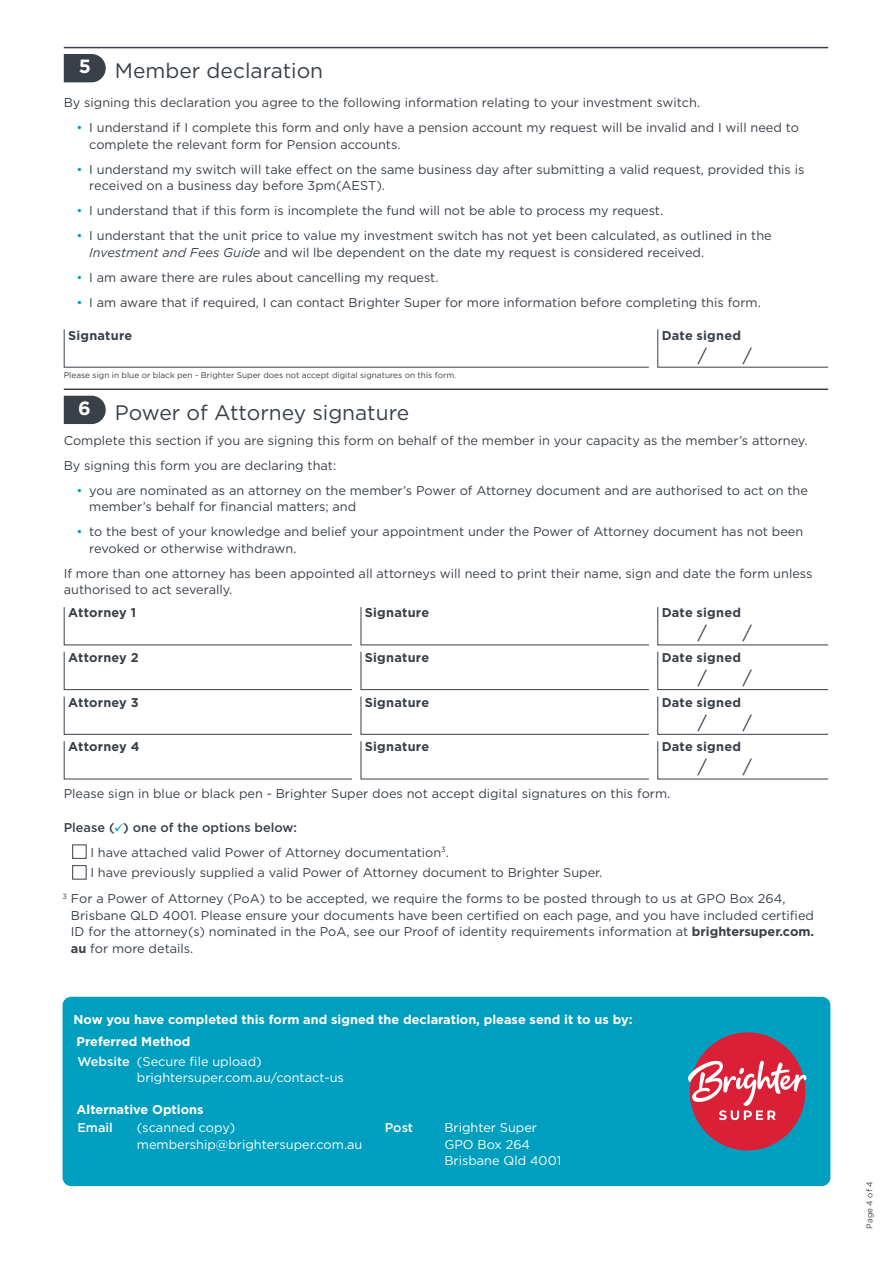
<style>
.page{position:relative;width:893px;height:1263px;background:#fff}
.page>*{position:absolute;margin:0;border:0;box-sizing:border-box;transform-origin:0 0}
.t1{font:21px "Gotham";color:#394048}
.t2{font:18px "Gotham";color:#394048}
.t3{font:12.75px/16.5px "Gotham";color:#394048}
.t4{font:12.75px/16.5px "Gotham";color:#fff}
.t5{font:700 12.75px "Gotham";letter-spacing:.015em;color:#394048}
.t6{font:700 12.75px "Gotham";color:#fff}
.t7{font:500 12.75px "Gotham";color:#fff}
.t8{font:8.25px "Gotham";color:#394048}
.s1{color:#009fc0}
.s2{font-style:italic}
.s3{font-weight:500}
.s4{font-weight:700}
</style>
<div class="page">
<hr style="left:64px;top:47px;width:764px;height:1px;background:#394048">
<svg style="left:64px;top:54px;width:42px;height:28px"></svg>
<svg style="left:63px;top:329px;width:586px;height:39px"></svg>
<svg style="left:657px;top:329px;width:172px;height:39px"></svg>
<hr style="left:64px;top:388px;width:764px;height:2px;background:#394048">
<svg style="left:64px;top:396px;width:42px;height:28px"></svg>
<svg style="left:115px;top:823px;width:8px;height:9px"></svg>
<div style="left:72px;top:844px;width:15px;height:15px;border:1px solid #394048"></div>
<div style="left:72px;top:865px;width:15px;height:14px;border:1px solid #394048"></div>
<svg style="left:63px;top:607px;width:290px;height:83px"></svg>
<svg style="left:360px;top:607px;width:289px;height:83px"></svg>
<svg style="left:657px;top:607px;width:172px;height:83px"></svg>
<svg style="left:63px;top:696px;width:290px;height:84px"></svg>
<svg style="left:360px;top:696px;width:289px;height:84px"></svg>
<svg style="left:657px;top:696px;width:172px;height:84px"></svg>
<div style="left:63px;top:997px;width:767px;height:189px;background:#009fc0;border-radius:9px"></div>
<div style="left:690px;top:1032px;width:115px;height:118px;background:#da2037;border-radius:50%"></div>
<svg style="left:688px;top:1060px;width:119px;height:60px"></svg>
<h1 class="t1" style="left:79px;top:57px;width:246px"><sup>5</sup> Member declaration</h1>
<p class="t3" style="left:64px;top:94px;width:638px">By signing this declaration you agree to the following information relating to your investment switch.</p>
<p class="t3" style="left:89px;top:119px;width:711px;text-indent:-13px"><span class="s1">•</span> I understand if I complete this form and only have a pension account my request will be invalid and I will need to complete the relevant form for Pension accounts.</p>
<p class="t3" style="left:89px;top:161px;width:717px;text-indent:-13px"><span class="s1">•</span> I understand my switch will take effect on the same business day after submitting a valid request, provided this is received on a business day before 3pm(AEST).</p>
<p class="t3" style="left:77px;top:202px;width:588px"><span class="s1">•</span> I understand that if this form is incomplete the fund will not be able to process my request.</p>
<p class="t3" style="left:89px;top:227px;width:684px;text-indent:-13px"><span class="s1">•</span> I understant that the unit price to value my investment switch has not yet been calculated, as outlined in the<br><span class="s2">Investment and Fees Guide</span> and wil lbe dependent on the date my request is considered received.</p>
<p class="t3" style="left:77px;top:269px;width:364px"><span class="s1">•</span> I am aware there are rules about cancelling my request.</p>
<p class="t3" style="left:77px;top:294px;width:686px"><span class="s1">•</span> I am aware that if required, I can contact Brighter Super for more information before completing this form.</p>
<p class="t5" style="left:68px;top:327px;width:66px">Signature</p>
<p class="t5" style="left:662px;top:327px;width:81px">Date signed</p>
<h2 class="t2" style="left:698px;top:344px;width:11px">/</h2>
<h2 class="t2" style="left:743px;top:344px;width:11px">/</h2>
<p class="t8" style="left:64px;top:370px;width:394px">Please sign in blue or black pen - Brighter Super does not accept digital signatures on this form.</p>
<h1 class="t1" style="left:78px;top:399px;width:332px"><sup>6</sup> Power of Attorney signature</h1>
<p class="t3" style="left:64px;top:427px;width:745px;line-height:25px">Complete this section if you are signing this form on behalf of the member in your capacity as the member’s attorney.<br>By signing this form you are declaring that:</p>
<p class="t3" style="left:89px;top:482px;width:720px;text-indent:-13px"><span class="s1">•</span> you are nominated as an attorney on the member’s Power of Attorney document and are authorised to act on the member’s behalf for financial matters; and</p>
<p class="t3" style="left:89px;top:523px;width:716px;text-indent:-13px"><span class="s1">•</span> to the best of your knowledge and belief your appointment under the Power of Attorney document has not been revoked or otherwise withdrawn.</p>
<p class="t3" style="left:64px;top:565px;width:750px">If more than one attorney has been appointed all attorneys will need to print their name, sign and date the form unless authorised to act severally.</p>
<p class="t5" style="left:68px;top:604px;width:70px">Attorney 1</p>
<p class="t5" style="left:365px;top:604px;width:66px">Signature</p>
<p class="t5" style="left:662px;top:604px;width:81px">Date signed</p>
<h2 class="t2" style="left:698px;top:621px;width:11px">/</h2>
<h2 class="t2" style="left:743px;top:621px;width:11px">/</h2>
<p class="t5" style="left:68px;top:649px;width:72px">Attorney 2</p>
<p class="t5" style="left:365px;top:649px;width:66px">Signature</p>
<p class="t5" style="left:662px;top:649px;width:81px">Date signed</p>
<h2 class="t2" style="left:698px;top:666px;width:11px">/</h2>
<h2 class="t2" style="left:743px;top:666px;width:11px">/</h2>
<p class="t5" style="left:68px;top:694px;width:72px">Attorney 3</p>
<p class="t5" style="left:365px;top:694px;width:66px">Signature</p>
<p class="t5" style="left:662px;top:694px;width:81px">Date signed</p>
<h2 class="t2" style="left:698px;top:711px;width:11px">/</h2>
<h2 class="t2" style="left:743px;top:711px;width:11px">/</h2>
<p class="t5" style="left:68px;top:738px;width:73px">Attorney 4</p>
<p class="t5" style="left:365px;top:738px;width:66px">Signature</p>
<p class="t5" style="left:662px;top:738px;width:81px">Date signed</p>
<h2 class="t2" style="left:698px;top:755px;width:11px">/</h2>
<h2 class="t2" style="left:743px;top:755px;width:11px">/</h2>
<p class="t3" style="left:64px;top:785px;width:608px">Please sign in blue or black pen - Brighter Super does not accept digital signatures on this form.</p>
<p class="t3" style="left:90px;top:814px;width:360px;line-height:25px;text-indent:-27px"><span class="s3">Please ( ) one of the options below:<br></span>I have attached valid Power of Attorney documentation<sup>3</sup>.</p>
<p class="t3" style="left:90px;top:864px;width:514px">I have previously supplied a valid Power of Attorney document to Brighter Super.</p>
<p class="t3" style="left:71px;top:890px;width:745px;text-indent:-8px"><sup>3</sup> For a Power of Attorney (PoA) to be accepted, we require the forms to be posted through to us at GPO Box 264, Brisbane QLD 4001. Please ensure your documents have been certified on each page, and you have included certified ID for the attorney(s) nominated in the PoA, see our Proof of identity requirements information at <span class="s4">brightersuper.com. au</span> for more details.</p>
<p class="t6" style="left:74px;top:1010px;width:560px">Now you have completed this form and signed the declaration, please send it to us by:</p>
<p class="t4" style="left:137px;top:1052px;width:208px;text-indent:-60px"><span class="s3">Website</span> (Secure file upload) brightersuper.com.au/contact-us</p>
<p class="t6" style="left:77px;top:1033px;width:115px">Preferred Method</p>
<p class="t6" style="left:77px;top:1100px;width:129px">Alternative Options</p>
<p class="t7" style="left:77px;top:1119px;width:37px">Email</p>
<p class="t4" style="left:137px;top:1119px;width:227px">(scanned copy) membership@brightersuper.com.au</p>
<p class="t7" style="left:385px;top:1119px;width:30px">Post</p>
<p class="t4" style="left:444px;top:1119px;width:118px">Brighter Super<br>GPO Box 264<br>Brisbane Qld 4001</p>
<p class="t8" style="left:864px;top:1229px;width:49px;rotate:-90deg">Page 4 of 4</p>
</div>
